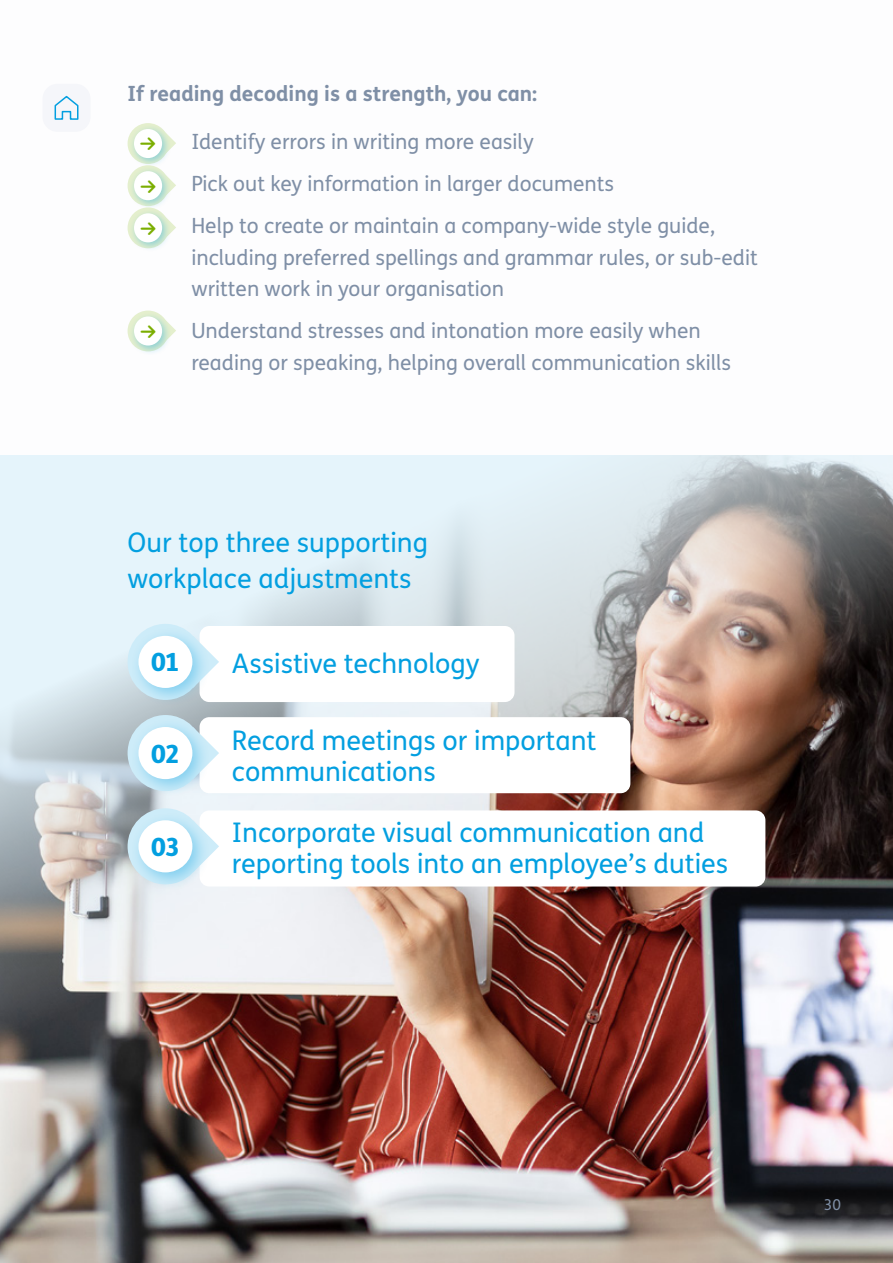
<style>
.page{position:relative;width:893px;height:1263px;background:#fff}
.page>*{position:absolute;margin:0;border:0;box-sizing:border-box;transform-origin:0 0}
.t1{font:27px/31.5px "FS Me";color:#039fe0}
.t2{font:800 25.2px "FS Me";color:#039fe0}
.t3{font:21px/42.2px "FS Me";color:#7f8fa6}
.t4{font:700 21px "FS Me";color:#7f8fa6}
.t5{font:15px "FS Me";color:#7f8fa6}
</style>
<div class="page">
<img style="left:0;top:455px;width:893px;height:808px">
<div style="left:200px;top:810px;width:565px;height:76px;background:#fff;border-radius:10px"></div>
<svg style="left:211px;top:838px;width:8px;height:16px"></svg>
<div style="left:130px;top:811px;width:81px;height:80px;background:#039fe0;opacity:.38"></div>
<div style="left:138px;top:820px;width:54px;height:52px;background:#fff;border-radius:50%"></div>
<div style="left:200px;top:717px;width:430px;height:76px;background:#fff;border-radius:10px"></div>
<svg style="left:211px;top:745px;width:8px;height:16px"></svg>
<div style="left:130px;top:718px;width:81px;height:80px;background:#039fe0;opacity:.38"></div>
<div style="left:138px;top:727px;width:54px;height:52px;background:#fff;border-radius:50%"></div>
<div style="left:200px;top:626px;width:314px;height:76px;background:#fff;border-radius:10px"></div>
<svg style="left:211px;top:654px;width:8px;height:16px"></svg>
<div style="left:130px;top:627px;width:81px;height:80px;background:#039fe0;opacity:.38"></div>
<div style="left:138px;top:636px;width:54px;height:52px;background:#fff;border-radius:50%"></div>
<svg style="left:128px;top:123px;width:41px;height:41px"></svg>
<div style="left:129px;top:124px;width:43px;height:44px;background:#039fe0;opacity:.38"></div>
<div style="left:134px;top:129px;width:28px;height:29px;background:#fff;border-radius:50%"></div>
<svg style="left:128px;top:165px;width:41px;height:41px"></svg>
<div style="left:129px;top:166px;width:43px;height:44px;background:#039fe0;opacity:.38"></div>
<div style="left:134px;top:171px;width:28px;height:29px;background:#fff;border-radius:50%"></div>
<svg style="left:128px;top:207px;width:41px;height:41px"></svg>
<div style="left:129px;top:208px;width:43px;height:44px;background:#039fe0;opacity:.38"></div>
<div style="left:134px;top:213px;width:28px;height:29px;background:#fff;border-radius:50%"></div>
<div style="left:128px;top:311px;width:41px;height:40px;background:#e4efcd;border-radius:50%"></div>
<div style="left:129px;top:311px;width:43px;height:44px;background:#039fe0;opacity:.38"></div>
<div style="left:134px;top:316px;width:28px;height:29px;background:#fff;border-radius:50%"></div>
<div style="left:43px;top:84px;width:48px;height:48px;background:#f5f6fa;border-radius:15px"></div>
<svg style="left:54px;top:95px;width:25px;height:25px"></svg>
<svg style="left:141px;top:129px;width:35px;height:28px"></svg>
<svg style="left:141px;top:171px;width:35px;height:28px"></svg>
<svg style="left:141px;top:214px;width:35px;height:27px"></svg>
<svg style="left:141px;top:317px;width:35px;height:28px"></svg>
<p class="t4" style="left:128px;top:77px;width:411px">If reading decoding is a strength, you can:</p>
<p class="t3" style="left:191px;top:120px;width:525px">Identify errors in writing more easily<br>Pick out key information in larger documents<br>Help to create or maintain a company-wide style guide,</p>
<p class="t3" style="left:191px;top:241px;width:568px;line-height:31.5px">including preferred spellings and grammar rules, or sub-edit written work in your organisation</p>
<p class="t3" style="left:191px;top:315px;width:541px;line-height:31.5px">Understand stresses and intonation more easily when reading or speaking, helping overall communication skills</p>
<p class="t1" style="left:128px;top:524px;width:302px;line-height:36px">Our top three supporting workplace adjustments</p>
<p class="t2" style="left:151px;top:642px;width:30px">01</p>
<p class="t1" style="left:232px;top:647px;width:249px">Assistive technology</p>
<p class="t2" style="left:151px;top:733px;width:30px">02</p>
<p class="t2" style="left:151px;top:827px;width:30px">03</p>
<p class="t1" style="left:232px;top:724px;width:366px">Record meetings or important communications</p>
<p class="t1" style="left:232px;top:816px;width:498px">Incorporate visual communication and reporting tools into an employee’s duties</p>
<p class="t5" style="left:824px;top:1195px;width:19px">30</p>
</div>
